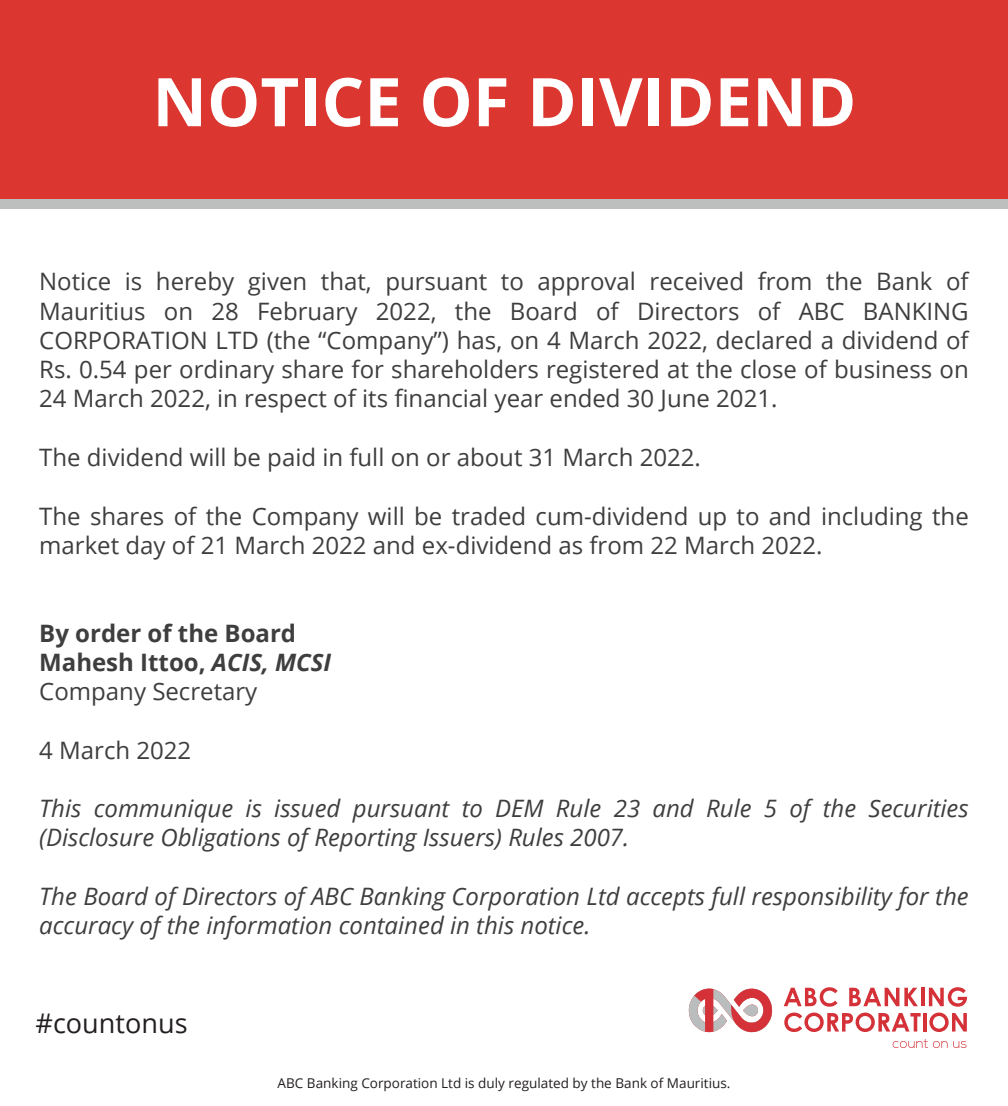
<style>
.page{position:relative;width:1008px;height:1106px;background:#fff}
.page>*{position:absolute;margin:0;border:0;box-sizing:border-box;transform-origin:0 0}
.t1{font:700 67.2px "Open Sans";color:#fff}
.t2{font:27px "Open Sans";color:#231f20}
.t3{font:24px/29.4px "Open Sans";color:#3e3e3f;text-align:justify}
.t4{font:italic 24px/29.4px "Open Sans";color:#3e3e3f}
.t5{font:700 24px/29.4px "Open Sans";color:#3e3e3f}
.t6{font:13.5px "Open Sans";color:#231f20}
.s1{font-style:italic}
.s2{font-weight:400}
</style>
<div class="page">
<div style="left:1px;top:0;width:1007px;height:199px;background:#db3630"></div>
<div style="left:1px;top:199px;width:1007px;height:10px;background:#bdbebe"></div>
<svg style="left:784px;top:987px;width:53px;height:19px"></svg>
<svg style="left:849px;top:987px;width:69px;height:19px"></svg>
<hr style="left:921px;top:987px;width:3px;height:19px;background:#d43238">
<svg style="left:929px;top:987px;width:38px;height:19px"></svg>
<svg style="left:784px;top:1012px;width:136px;height:20px"></svg>
<hr style="left:923px;top:1013px;width:3px;height:18px;background:#d43238">
<svg style="left:929px;top:1012px;width:38px;height:20px"></svg>
<svg style="left:892px;top:1039px;width:55px;height:9px"></svg>
<svg style="left:953px;top:1041px;width:13px;height:7px"></svg>
<svg style="left:689px;top:988px;width:84px;height:45px"></svg>
<h1 class="t1" style="left:152px;top:54px;width:705px">NOTICE OF DIVIDEND</h1>
<p class="t3" style="left:39px;top:266px;width:931px">Notice is hereby given that, pursuant to approval received from the Bank of Mauritius on 28 February 2022, the Board of Directors of ABC BANKING CORPORATION LTD (the “Company”) has, on 4 March 2022, declared a dividend of Rs. 0.54 per ordinary share for shareholders registered at the close of business on 24 March 2022, in respect of its financial year ended 30 June 2021.</p>
<p class="t3" style="left:39px;top:442px;width:663px">The dividend will be paid in full on or about 31 March 2022.</p>
<p class="t3" style="left:39px;top:500px;width:931px">The shares of the Company will be traded cum-dividend up to and including the market day of 21 March 2022 and ex-dividend as from 22 March 2022.</p>
<p class="t5" style="left:39px;top:617px;width:294px">By order of the Board<br>Mahesh Ittoo, <span class="s1">ACIS, MCSI<br></span><span class="s2">Company Secretary</span></p>
<p class="t3" style="left:39px;top:734px;width:154px">4 March 2022</p>
<p class="t4" style="left:39px;top:793px;width:931px">This communique is issued pursuant to DEM Rule 23 and Rule 5 of the Securities (Disclosure Obligations of Reporting Issuers) Rules 2007.</p>
<p class="t4" style="left:39px;top:881px;width:931px">The Board of Directors of ABC Banking Corporation Ltd accepts full responsibility for the accuracy of the information contained in this notice.</p>
<p class="t2" style="left:36px;top:1004px;width:153px">#countonus</p>
<p class="t6" style="left:278px;top:1073px;width:454px">ABC Banking Corporation Ltd is duly regulated by the Bank of Mauritius.</p>
</div>
